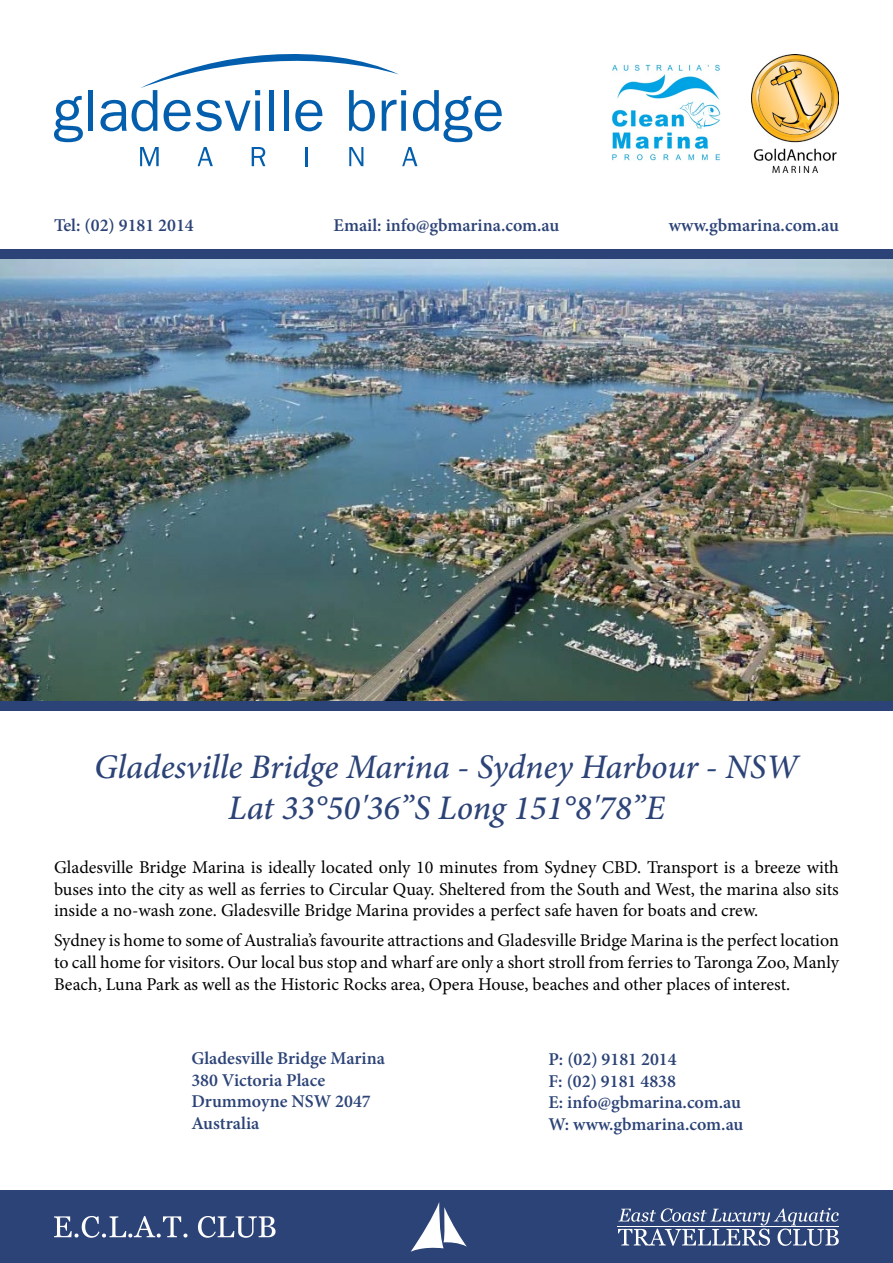
<style>
.page{position:relative;width:893px;height:1263px;background:#fff}
.page>*{position:absolute;margin:0;border:0;box-sizing:border-box;transform-origin:0 0}
.t1{font:italic 500 34.5px/41.4px "Minion Pro";letter-spacing:-.005em;color:#2c4377;text-align:center}
.t2{font:18px/21.6px "Minion Pro";color:#000;text-align:justify}
.t3{font:600 18px/21.6px "Minion Pro";color:#2c4377}
</style>
<div class="page">
<img style="left:0;top:259px;width:893px;height:443px">
<div style="left:0;top:250px;width:893px;height:9px;background:#2c4377"></div>
<div style="left:0;top:702px;width:893px;height:9px;background:#2c4377"></div>
<div style="left:0;top:1191px;width:893px;height:72px;background:#2c4377"></div>
<svg style="left:411px;top:1202px;width:56px;height:50px"></svg>
<svg style="left:618px;top:1208px;width:221px;height:38px"></svg>
<hr style="left:617px;top:1226px;width:222px;height:1px;background:#fff">
<svg style="left:54px;top:1216px;width:133px;height:22px"></svg>
<svg style="left:198px;top:1216px;width:78px;height:22px"></svg>
<svg style="left:54px;top:96px;width:29px;height:46px"></svg>
<hr style="left:88px;top:90px;width:4px;height:41px;background:#035fad">
<svg style="left:100px;top:54px;width:402px;height:112px"></svg>
<img style="left:751px;top:54px;width:88px;height:119px">
<img style="left:611px;top:64px;width:110px;height:97px">
<p class="t3" style="left:54px;top:214px;width:141px">Tel: (02) 9181 2014</p>
<p class="t3" style="left:334px;top:214px;width:227px">Email: info@gbmarina.com.au</p>
<p class="t3" style="left:669px;top:214px;width:172px">www.gbmarina.com.au</p>
<h1 class="t1" style="left:94px;top:746px;width:706px">Gladesville Bridge Marina - Sydney Harbour - NSW<br>Lat 33°50'36”S Long 151°8'78”E</h1>
<p class="t2" style="left:54px;top:857px;width:786px">Gladesville Bridge Marina is ideally located only 10 minutes from Sydney CBD. Transport is a breeze with buses into the city as well as ferries to Circular Quay. Sheltered from the South and West, the marina also sits inside a no-wash zone. Gladesville Bridge Marina provides a perfect safe haven for boats and crew.</p>
<p class="t2" style="left:54px;top:930px;width:787px">Sydney is home to some of Australia’s favourite attractions and Gladesville Bridge Marina is the perfect location to call home for visitors. Our local bus stop and wharf are only a short stroll from ferries to Taronga Zoo, Manly Beach, Luna Park as well as the Historic Rocks area, Opera House, beaches and other places of interest.</p>
<p class="t3" style="left:191px;top:1047px;width:195px">Gladesville Bridge Marina<br>380 Victoria Place<br>Drummoyne NSW 2047<br>Australia</p>
<p class="t3" style="left:549px;top:1048px;width:196px">P: (02) 9181 2014<br>F: (02) 9181 4838<br>E: info@gbmarina.com.au<br>W: www.gbmarina.com.au</p>
</div>
